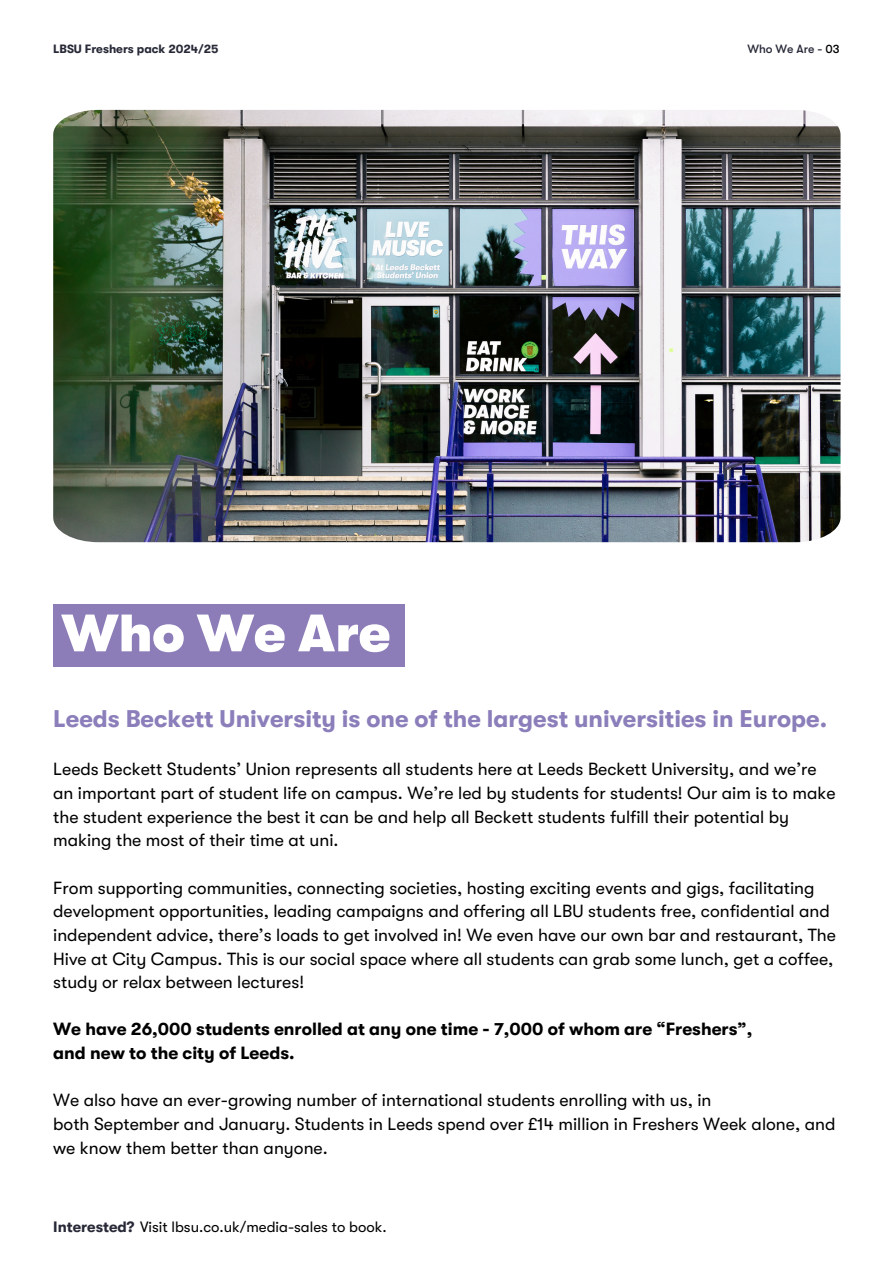
<style>
.page{position:relative;width:894px;height:1264px;background:#fff}
.page>*{position:absolute;margin:0;border:0;box-sizing:border-box;transform-origin:0 0}
.t1{font:900 52.5px "GT Walsheim";color:#fff}
.t2{font:700 24px "GT Walsheim";color:#8b7eba}
.t3{font:17.55px/23.7px "GT Walsheim";color:#000}
.t4{font:700 17.55px/23.7px "GT Walsheim";color:#000}
.t5{font:15px "GT Walsheim";color:#000}
.t6{font:700 12px "GT Walsheim";color:#272937}
.t7{font:500 12px "GT Walsheim";color:#272937}
.s1{color:#000}
.s2{font-weight:700;color:#272937}
</style>
<div class="page">
<div style="left:53px;top:603px;width:351px;height:63px;background:#8c7db9"></div>
<img style="left:53px;top:110px;width:787px;height:432px">
<h1 class="t6" style="left:53px;top:42px;width:167px">LBSU Freshers pack 2024/25</h1>
<h2 class="t7" style="left:747px;top:42px;width:94px">Who We Are - <span class="s1">03</span></h2>
<p class="t1" style="left:61px;top:604px;width:330px">Who We Are</p>
<h4 class="t2" style="left:53px;top:705px;width:775px">Leeds Beckett University is one of the largest universities in Europe.</h4>
<h3 class="t3" style="left:53px;top:757px;width:783px">Leeds Beckett Students’ Union represents all students here at Leeds Beckett University, and we’re an important part of student life on campus. We’re led by students for students! Our aim is to make the student experience the best it can be and help all Beckett students fulfill their potential by making the most of their time at uni.</h3>
<h4 class="t3" style="left:53px;top:876px;width:784px">From supporting communities, connecting societies, hosting exciting events and gigs, facilitating development opportunities, leading campaigns and offering all LBU students free, confidential and independent advice, there’s loads to get involved in! We even have our own bar and restaurant, The Hive at City Campus. This is our social space where all students can grab some lunch, get a coffee, study or relax between lectures!</h4>
<h5 class="t4" style="left:53px;top:1017px;width:700px">We have 26,000 students enrolled at any one time - 7,000 of whom are “Freshers”, and new to the city of Leeds.</h5>
<h6 class="t3" style="left:53px;top:1088px;width:783px">We also have an ever-growing number of international students enrolling with us, in<br>both September and January. Students in Leeds spend over £14 million in Freshers Week alone, and we know them better than anyone.</h6>
<p class="t5" style="left:53px;top:1218px;width:335px"><span class="s2">Interested?</span> Visit lbsu.co.uk/media-sales to book.</p>
</div>
